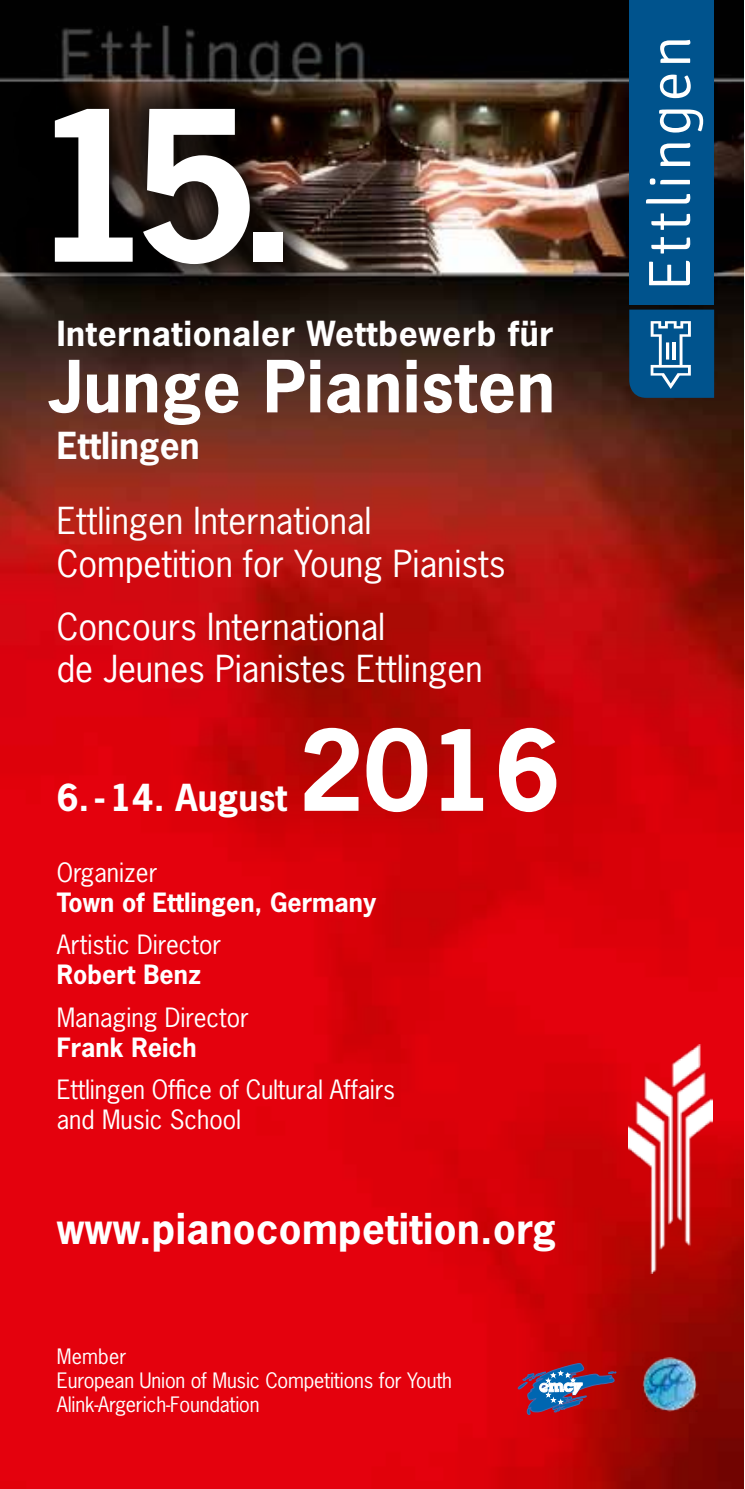
<style>
.page{position:relative;width:745px;height:1489px;background:#fff}
.page>*{position:absolute;margin:0;border:0;box-sizing:border-box;transform-origin:0 0}
.t1{font:700 196.25px "News Gothic";color:#fff}
.t2{font:700 105px "News Gothic Std";color:#fff}
.t3{font:700 67.5px "News Gothic Std";letter-spacing:.01em;color:#fff}
.t4{font:700 40px "News Gothic Std";letter-spacing:.01em;color:#fff}
.t5{font:35px/42.5px "News Gothic Std";color:#fff}
.t6{font:700 35px "News Gothic Std";color:#fff}
.t7{font:700 32.5px "News Gothic Std";letter-spacing:.02em;color:#fff}
.t8{font:25px/30px "News Gothic Std";color:#fff}
.t9{font:700 25px "News Gothic Std";color:#fff}
.t10{font:20px/24px "News Gothic";letter-spacing:-.01em;color:#fff}
</style>
<div class="page">
<img style="left:0;top:1px;width:742px;height:1487px">
<svg style="left:628px;top:309px;width:85px;height:89px;background:#1d6495"></svg>
<div style="left:628px;top:1px;width:85px;height:303px;background:#00538d"></div>
<svg style="left:646px;top:40px;width:56px;height:245px"></svg>
<div style="left:11px;top:65px;width:309px;height:237px;background:#000;opacity:.75"></div>
<img style="left:642px;top:1357px;width:58px;height:54px">
<svg style="left:518px;top:1363px;width:97px;height:51px;background:#83415f"></svg>
<img style="left:628px;top:1044px;width:84px;height:228px">
<h1 class="t1" style="left:33px;top:57px;width:267px">15.</h1>
<p class="t7" style="left:57px;top:312px;width:498px">Internationaler Wettbewerb für</p>
<h3 class="t3" style="left:48px;top:342px;width:508px">Junge Pianisten</h3>
<p class="t6" style="left:57px;top:422px;width:144px">Ettlingen</p>
<p class="t5" style="left:57px;top:499px;width:450px">Ettlingen International<br>Competition for Young Pianists</p>
<p class="t5" style="left:57px;top:605px;width:427px">Concours International<br>de Jeunes Pianistes Ettlingen</p>
<p class="t6" style="left:57px;top:774px;width:232px">6.-14. August</p>
<h2 class="t2" style="left:298px;top:701px;width:263px">2016</h2>
<p class="t8" style="left:57px;top:857px;width:102px">Organizer</p>
<p class="t9" style="left:57px;top:885px;width:321px">Town of Ettlingen, Germany</p>
<p class="t8" style="left:57px;top:929px;width:166px">Artistic Director</p>
<p class="t9" style="left:57px;top:958px;width:146px">Robert Benz</p>
<p class="t8" style="left:57px;top:1002px;width:193px">Managing Director</p>
<p class="t9" style="left:57px;top:1030px;width:141px">Frank Reich</p>
<p class="t8" style="left:57px;top:1074px;width:340px">Ettlingen Office of Cultural Affairs and Music School</p>
<p class="t4" style="left:57px;top:1202px;width:500px">www.pianocompetition.org</p>
<p class="t10" style="left:57px;top:1343px;width:396px">Member<br>European Union of Music Competitions for Youth<br>Alink-Argerich-Foundation</p>
</div>
